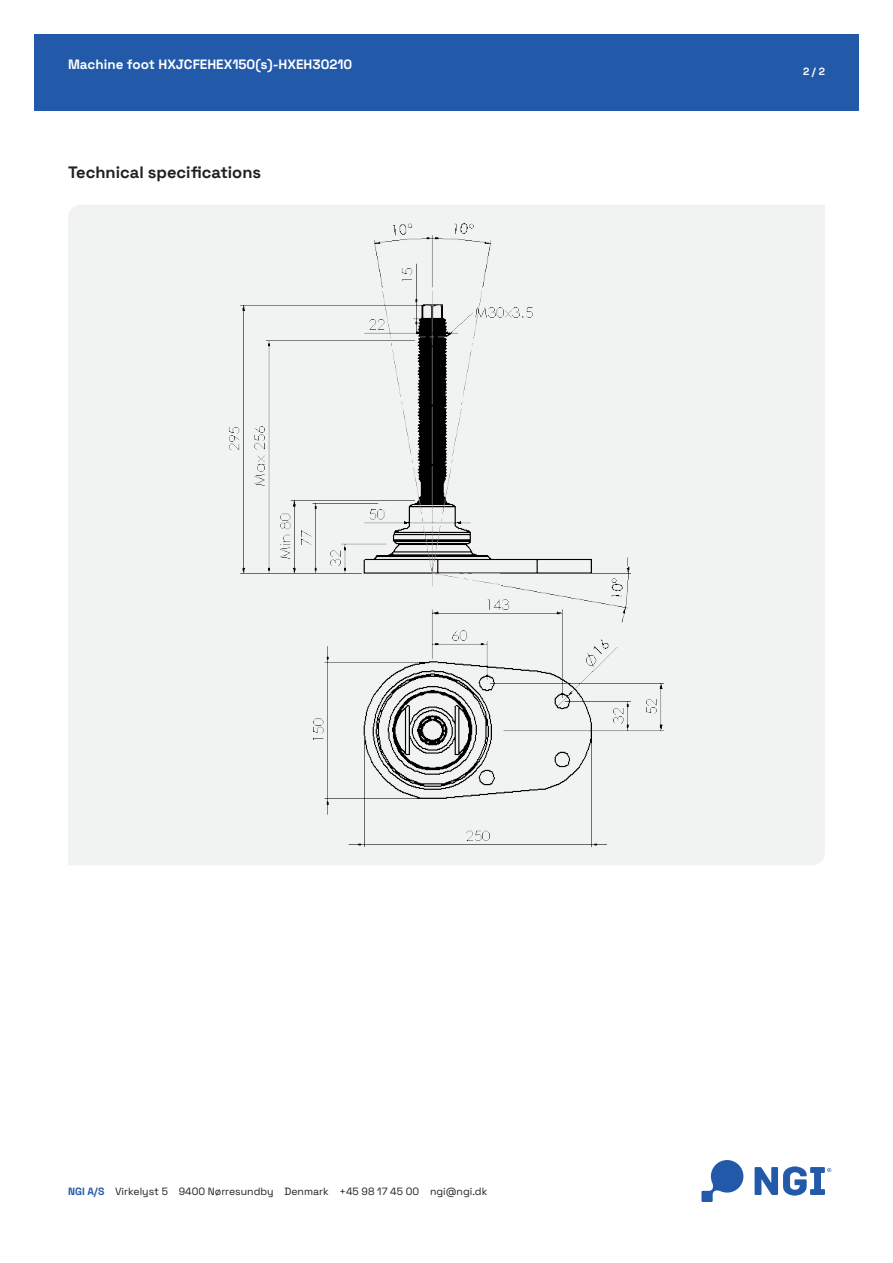
<style>
.page{position:relative;width:893px;height:1263px;background:#fff}
.page>*{position:absolute;margin:0;border:0;box-sizing:border-box;transform-origin:0 0}
.t1{font:700 16.5px "Space Grotesk";color:#231f20}
.t2{font:700 13.5px "Space Grotesk";color:#fff}
.t3{font:10.5px "Space Grotesk";color:#231f20}
.t4{font:700 10.5px "Space Grotesk";color:#fff}
.s1{font-weight:700;color:#225aa9}
</style>
<div class="page">
<div style="left:34px;top:34px;width:825px;height:77px;background:#225aa9"></div>
<svg style="left:755px;top:1166px;width:76px;height:29px"></svg>
<svg style="left:701px;top:1160px;width:42px;height:42px"></svg>
<div style="left:68px;top:205px;width:757px;height:660px;background:#f1f3f2"></div>
<img style="left:210px;top:205px;width:473px;height:660px">
<p class="t2" style="left:68px;top:54px;width:286px">Machine foot HXJCFEHEX150(s)-HXEH30210</p>
<h1 class="t1" style="left:68px;top:160px;width:195px">Technical specifications</h1>
<p class="t4" style="left:803px;top:64px;width:23px">2 / 2</p>
<p class="t3" style="left:68px;top:1183px;width:421px"><span class="s1">NGI A/S</span> Virkelyst 5 9400 Nørresundby Denmark +45 98 17 45 00 ngi@ngi.dk</p>
</div>
